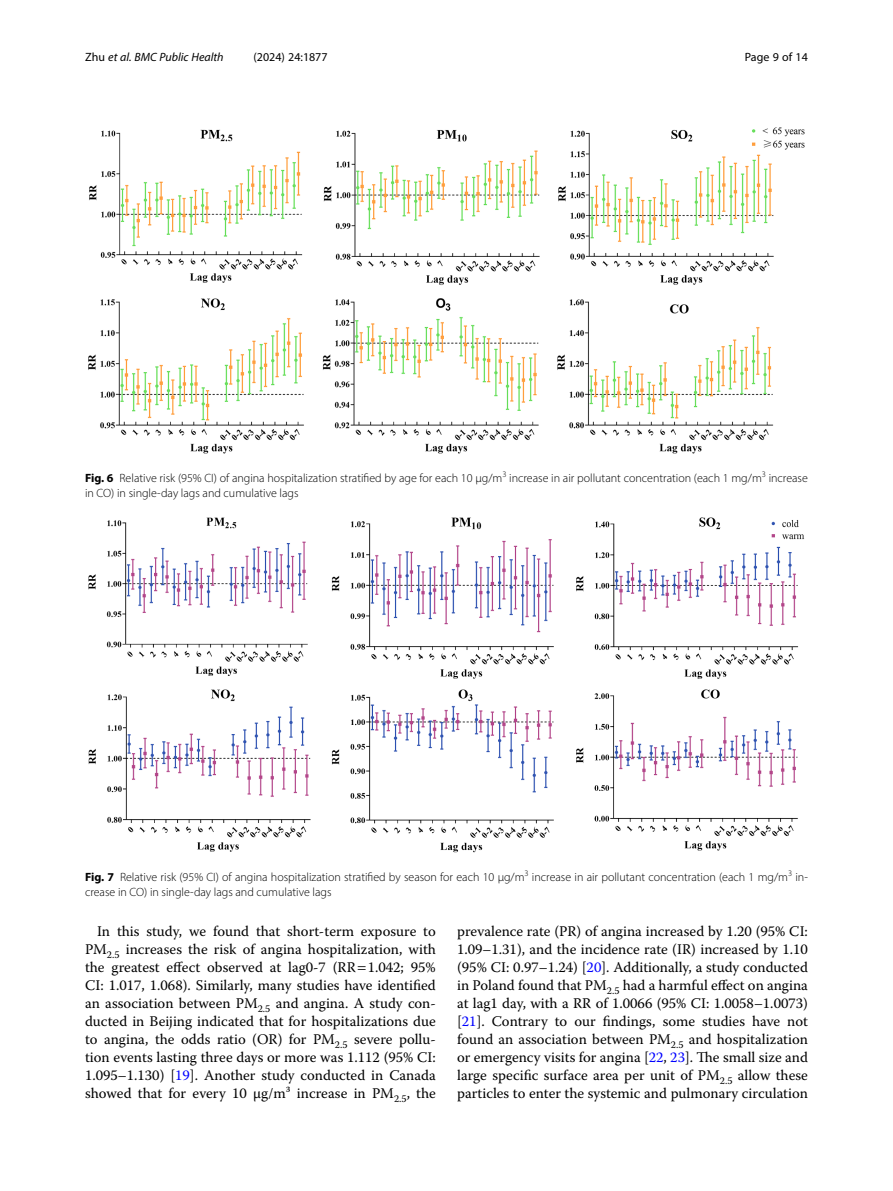
<style>
.page{position:relative;width:893px;height:1191px;background:#fff}
.page>*{position:absolute;margin:0;border:0;box-sizing:border-box;transform-origin:0 0}
.Body_Text_Indent{font:14.7px/18px "Warnock Pro";color:#000;text-align:justify}
.Figure_Caption{font:300 12px/15px "Myriad Pro";color:#000}
.t1{font:italic 12px "Myriad Pro";color:#000}
.t2{font:12px "Myriad Pro";color:#000}
.s1{font-style:normal}
.s2{font-weight:700}
.s3{color:#00f}
</style>
<div class="page">
<img style="left:88px;top:517px;width:716px;height:336px">
<img style="left:88px;top:127px;width:717px;height:327px">
<p class="t1" style="left:85px;top:50px;width:140px"><span class="s1">Zhu</span> et al. BMC Public Health</p>
<p class="t2" style="left:253px;top:50px;width:76px">(2024) 24:1877</p>
<p class="t2" style="left:745px;top:50px;width:65px">Page 9 of 14</p>
<p class="Figure_Caption" style="left:85px;top:470px;width:724px"><span class="s2">Fig. 6</span> Relative risk (95% CI) of angina hospitalization stratified by age for each 10 µg/m<sup>3</sup> increase in air pollutant concentration (each 1 mg/m<sup>3</sup> increase in CO) in single-day lags and cumulative lags</p>
<p class="Figure_Caption" style="left:85px;top:869px;width:724px"><span class="s2">Fig. 7</span> Relative risk (95% CI) of angina hospitalization stratified by season for each 10 µg/m<sup>3</sup> increase in air pollutant concentration (each 1 mg/m<sup>3</sup> in&shy;crease in CO) in single-day lags and cumulative lags</p>
<p class="Body_Text_Indent" style="left:85px;top:922px;width:352px;text-indent:12px">In this study, we found that short-term exposure to PM<sub>2.5</sub> increases the risk of angina hospitalization, with the greatest effect observed at lag0-7 (RR 1.042; 95% CI: 1.017, 1.068). Similarly, many studies have identified an association between PM<sub>2.5</sub> and angina. A study con&shy;ducted in Beijing indicated that for hospitalizations due to angina, the odds ratio (OR) for PM<sub>2.5</sub> severe pollu&shy;tion events lasting three days or more was 1.112 (95% CI:<br>1.095–1.130) [<span class="s3">19</span>]. Another study conducted in Canada showed that for every 10 µg/m³ increase in PM<sub>2.5</sub>, the</p>
<p class="Body_Text_Indent" style="left:457px;top:922px;width:352px">prevalence rate (PR) of angina increased by 1.20 (95% CI:<br>1.09–1.31), and the incidence rate (IR) increased by 1.10 (95% CI: 0.97–1.24) [<span class="s3">20</span>]. Additionally, a study conducted in Poland found that PM<sub>2.5</sub> had a harmful effect on angina at lag1 day, with a RR of 1.0066 (95% CI: 1.0058–1.0073) [<span class="s3">21</span>]. Contrary to our findings, some studies have not found an association between PM<sub>2.5</sub> and hospitalization or emergency visits for angina [<span class="s3">22</span>, <span class="s3">23</span>]. The small size and large specific surface area per unit of PM<sub>2.5</sub> allow these particles to enter the systemic and pulmonary circulation</p>
</div>
